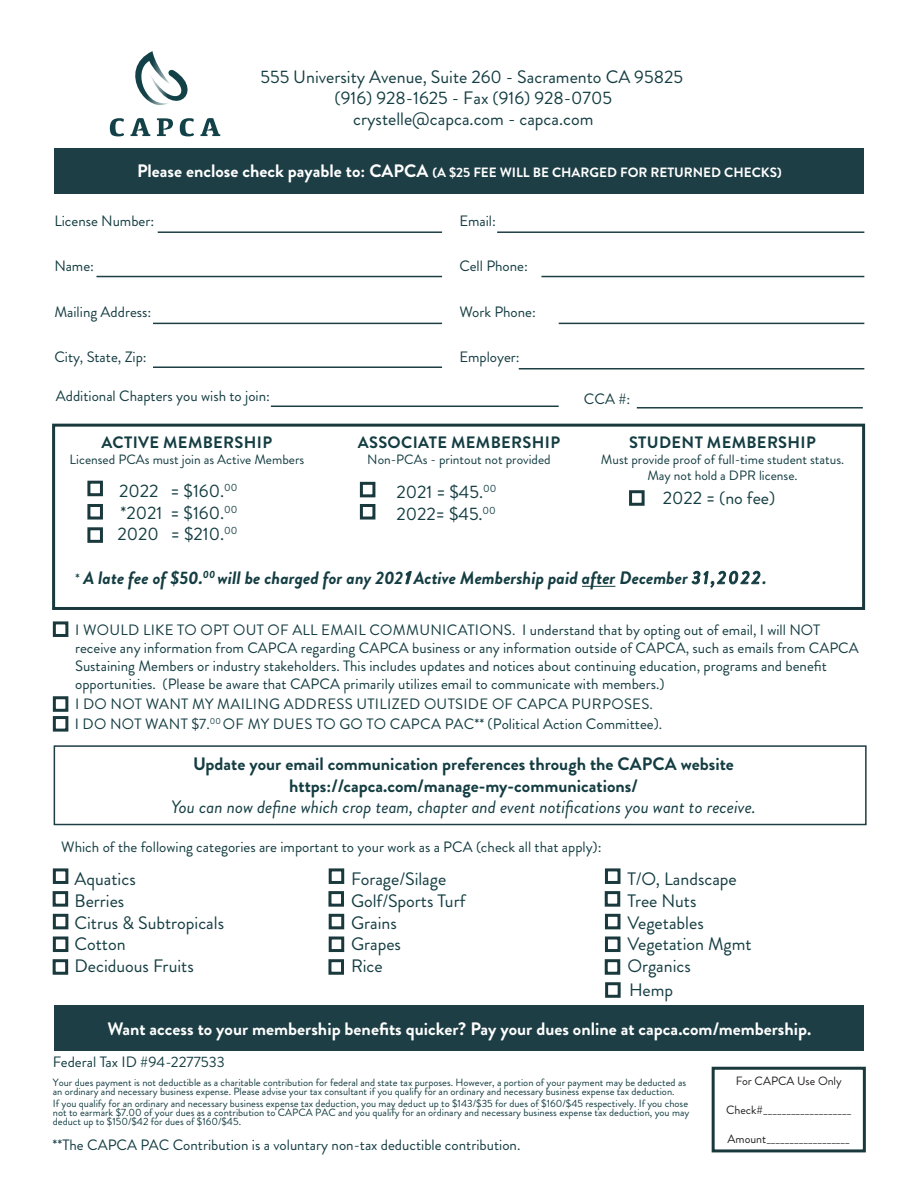
<style>
.page{position:relative;width:918px;height:1188px;background:#fff}
.page>*{position:absolute;margin:0;border:0;box-sizing:border-box;transform-origin:0 0}
.t1{font:18px/21.6px "Brandon Grotesque";color:#143d42;text-align:center}
.t2{font:700 18px "Brandon Grotesque";color:#143d42}
.t3{font:700 18px "Brandon Grotesque";color:#fff}
.t4{font:italic 700 18px "Brandon Grotesque";color:#143d42}
.t5{font:italic 18px "Brandon Grotesque";color:#143d42}
.t6{font:700 16.5px "Brandon Grotesque";letter-spacing:.02em;color:#143d42}
.t7{font:15px/18px "Brandon Grotesque";color:#143d42}
.t8{font:15px "Brandon Grotesque";letter-spacing:.02em;color:#143d42}
.t9{font:13.5px/16.2px "Brandon Grotesque";color:#143d42;text-align:center}
.t10{font:700 13.5px "Brandon Grotesque";color:#fff}
.t11{font:12px "Brandon Grotesque";color:#231f20}
.t12{font:10.5px/9px "Brandon Grotesque";color:#143d42}
.s1{font-size:18px}
.s2{font-weight:400;font-style:normal;font-size:15px}
.s3{font-style:inherit}
.s4{font-weight:500}
</style>
<div class="page">
<svg style="left:110px;top:51px;width:110px;height:85px"></svg>
<div style="left:54px;top:149px;width:810px;height:45px;background:#1d3e45"></div>
<div style="left:54px;top:1006px;width:810px;height:45px;background:#1d3e45"></div>
<hr style="left:158px;top:231px;width:284px;height:2px;background:#1d3f44">
<hr style="left:497px;top:231px;width:367px;height:2px;background:#1d3f44">
<hr style="left:96px;top:276px;width:346px;height:1px;background:#1d3f44">
<hr style="left:541px;top:276px;width:323px;height:1px;background:#1d3f44">
<hr style="left:153px;top:323px;width:289px;height:1px;background:#1d3f44">
<hr style="left:559px;top:323px;width:305px;height:1px;background:#1d3f44">
<hr style="left:271px;top:406px;width:288px;height:1px;background:#1d3f44">
<hr style="left:153px;top:366px;width:289px;height:2px;background:#1d3f44">
<hr style="left:519px;top:368px;width:345px;height:1px;background:#1d3f44">
<div style="left:52px;top:424px;width:813px;height:186px;border:3px solid #1a393d"></div>
<div style="left:54px;top:745px;width:813px;height:80px;border:2px solid #1d3e45"></div>
<div style="left:87px;top:481px;width:16px;height:15px;border:3px solid #1a393d"></div>
<div style="left:53px;top:621px;width:15px;height:16px;border:3px solid #1a393d"></div>
<div style="left:53px;top:868px;width:15px;height:16px;border:3px solid #1a393d"></div>
<div style="left:329px;top:868px;width:15px;height:16px;border:3px solid #1a393d"></div>
<div style="left:605px;top:868px;width:16px;height:16px;border:3px solid #1a393d"></div>
<div style="left:53px;top:914px;width:15px;height:15px;border:3px solid #1a393d"></div>
<div style="left:329px;top:914px;width:15px;height:15px;border:3px solid #1a393d"></div>
<div style="left:605px;top:914px;width:16px;height:15px;border:3px solid #1a393d"></div>
<div style="left:360px;top:482px;width:15px;height:15px;border:3px solid #1a393d"></div>
<div style="left:629px;top:490px;width:16px;height:16px;border:3px solid #1a393d"></div>
<div style="left:87px;top:504px;width:16px;height:16px;border:3px solid #1a393d"></div>
<div style="left:53px;top:696px;width:15px;height:16px;border:3px solid #1a393d"></div>
<div style="left:53px;top:891px;width:15px;height:16px;border:3px solid #1a393d"></div>
<div style="left:328px;top:891px;width:16px;height:16px;border:3px solid #1a393d"></div>
<div style="left:605px;top:891px;width:15px;height:16px;border:3px solid #1a393d"></div>
<div style="left:53px;top:937px;width:15px;height:15px;border:3px solid #1a393d"></div>
<div style="left:329px;top:937px;width:15px;height:15px;border:3px solid #1a393d"></div>
<div style="left:605px;top:937px;width:16px;height:15px;border:3px solid #1a393d"></div>
<div style="left:53px;top:959px;width:15px;height:16px;border:3px solid #1a393d"></div>
<div style="left:328px;top:959px;width:16px;height:16px;border:3px solid #1a393d"></div>
<div style="left:605px;top:959px;width:15px;height:16px;border:3px solid #1a393d"></div>
<div style="left:360px;top:504px;width:15px;height:16px;border:3px solid #1a393d"></div>
<div style="left:87px;top:527px;width:16px;height:16px;border:3px solid #1a393d"></div>
<div style="left:53px;top:716px;width:15px;height:16px;border:3px solid #1a393d"></div>
<div style="left:712px;top:1067px;width:154px;height:85px;border:3px solid #1a393d"></div>
<div style="left:605px;top:982px;width:16px;height:16px;border:3px solid #1a393d"></div>
<hr style="left:637px;top:407px;width:226px;height:2px;background:#1d3f44">
<hr style="left:582px;top:586px;width:33px;height:1px;background:#143d42">
<p class="t1" style="left:261px;top:66px;width:424px">555 University Avenue, Suite 260 - Sacramento CA 95825 (916) 928-1625 - Fax (916) 928-0705 crystelle@capca.com - capca.com</p>
<p class="t10" style="left:137px;top:163px;width:646px"><span class="s1">Please enclose check payable to: CAPCA</span> (A $25 FEE WILL BE CHARGED FOR RETURNED CHECKS)</p>
<p class="t7" style="left:54px;top:212px;width:101px">License Number:</p>
<p class="t7" style="left:54px;top:257px;width:41px">Name:</p>
<p class="t7" style="left:54px;top:303px;width:99px">Mailing Address:</p>
<p class="t7" style="left:459px;top:212px;width:38px">Email:</p>
<p class="t7" style="left:459px;top:257px;width:70px">Cell Phone:</p>
<p class="t7" style="left:459px;top:303px;width:78px">Work Phone:</p>
<p class="t7" style="left:54px;top:348px;width:94px">City, State, Zip:</p>
<p class="t7" style="left:459px;top:348px;width:62px">Employer:</p>
<p class="t7" style="left:56px;top:387px;width:216px">Additional Chapters you wish to join:</p>
<p class="t7" style="left:584px;top:390px;width:48px">CCA #:</p>
<p class="t6" style="left:101px;top:431px;width:172px">ACTIVE MEMBERSHIP</p>
<p class="t9" style="left:69px;top:451px;width:236px">Licensed PCAs must join as Active Members</p>
<p class="t1" style="left:117px;top:480px;width:121px;text-align:justify">2022 = $160.<sup>00 </sup>*2021 = $160.<sup>00<br></sup>2020 = $210.<sup>00</sup></p>
<p class="t6" style="left:358px;top:431px;width:204px">ASSOCIATE MEMBERSHIP</p>
<p class="t9" style="left:367px;top:451px;width:185px">Non-PCAs - printout not provided</p>
<p class="t1" style="left:396px;top:481px;width:102px;text-align:left">2021 = $45.<sup>00<br></sup>2022= $45.<sup>00</sup></p>
<p class="t6" style="left:629px;top:431px;width:188px">STUDENT MEMBERSHIP</p>
<p class="t9" style="left:601px;top:451px;width:245px">Must provide proof of full-time student status.<br>May not hold a DPR license.</p>
<p class="t4" style="left:75px;top:565px;width:693px"><span class="s2">*</span> A late fee of $50.<sup>00</sup> will be charged for any 202<span class="s3">1</span>Active Membership paid after December <span class="s4">31,2022</span>.</p>
<p class="t7" style="left:75px;top:621px;width:785px">I WOULD LIKE TO OPT OUT OF ALL EMAIL COMMUNICATIONS. I understand that by opting out of email, I will NOT receive any information from CAPCA regarding CAPCA business or any information outside of CAPCA, such as emails from CAPCA Sustaining Members or industry stakeholders. This includes updates and notices about continuing education, programs and benefit opportunities. (Please be aware that CAPCA primarily utilizes email to communicate with members.)</p>
<p class="t8" style="left:75px;top:694px;width:579px">I DO NOT WANT MY MAILING ADDRESS UTILIZED OUTSIDE OF CAPCA PURPOSES.</p>
<p class="t7" style="left:75px;top:715px;width:589px">I DO NOT WANT $7.<sup>00</sup> OF MY DUES TO GO TO CAPCA PAC** (<span class="s3">P</span>olitical <span class="s3">A</span>ction <span class="s3">C</span>ommittee).</p>
<p class="t2" style="left:193px;top:751px;width:542px">Update your email communication preferences through the CAPCA website</p>
<p class="t2" style="left:289px;top:773px;width:350px">https://capca.com/manage-my-communications/</p>
<p class="t5" style="left:171px;top:795px;width:586px">You can now define which crop team, chapter and event notifications you want to receive.</p>
<p class="t7" style="left:61px;top:838px;width:542px">Which of the following categories are important to your work as a PCA (check all that apply):</p>
<p class="t1" style="left:75px;top:869px;width:63px">Aquatics</p>
<p class="t1" style="left:75px;top:890px;width:51px">Berries</p>
<p class="t1" style="left:75px;top:912px;width:151px">Citrus &amp; Subtropicals</p>
<p class="t1" style="left:75px;top:934px;width:53px">Cotton</p>
<p class="t1" style="left:75px;top:955px;width:121px">Deciduous Fruits</p>
<p class="t1" style="left:351px;top:869px;width:97px">Forage/Silage</p>
<p class="t1" style="left:351px;top:890px;width:116px">Golf/Sports Turf</p>
<p class="t1" style="left:351px;top:912px;width:47px">Grains</p>
<p class="t1" style="left:351px;top:934px;width:51px">Grapes</p>
<p class="t1" style="left:351px;top:955px;width:33px">Rice</p>
<p class="t1" style="left:628px;top:869px;width:111px">T/O, Landscape</p>
<p class="t1" style="left:628px;top:890px;width:70px">Tree Nuts</p>
<p class="t1" style="left:628px;top:912px;width:78px">Vegetables</p>
<p class="t1" style="left:628px;top:934px;width:126px">Vegetation Mgmt</p>
<p class="t1" style="left:628px;top:955px;width:65px">Organics</p>
<p class="t1" style="left:629px;top:980px;width:46px">Hemp</p>
<p class="t3" style="left:107px;top:1016px;width:706px">Want access to your membership benefits quicker? Pay your dues online at capca.com/membership.</p>
<p class="t7" style="left:53px;top:1053px;width:173px">Federal Tax ID #94-2277533</p>
<p class="t12" style="left:53px;top:1078px;width:635px">Your dues payment is not deductible as a charitable contribution for federal and state tax purposes. However, a portion of your payment may be deducted as an ordinary and necessary business expense. Please advise your tax consultant if you qualify for an ordinary and necessary business expense tax deduction.</p>
<p class="t12" style="left:53px;top:1099px;width:638px;text-align:justify">If you qualify for an ordinary and necessary business expense tax deduction, you may deduct up to $143/$35 for dues of $160/$45 respectively. If you chose not to earmark $7.00 of your dues as a contribution to CAPCA PAC and you qualify for an ordinary and necessary business expense tax deduction, you may deduct up to $150/$42 for dues of $160/$45.</p>
<p class="t7" style="left:53px;top:1136px;width:469px">**The CAPCA PAC Contribution is a voluntary non-tax deductible contribution.</p>
<p class="t11" style="left:736px;top:1073px;width:108px">For CAPCA Use Only</p>
<p class="t11" style="left:726px;top:1101px;width:127px">Check#___________________</p>
<p class="t11" style="left:728px;top:1130px;width:124px">Amount__________________</p>
</div>
